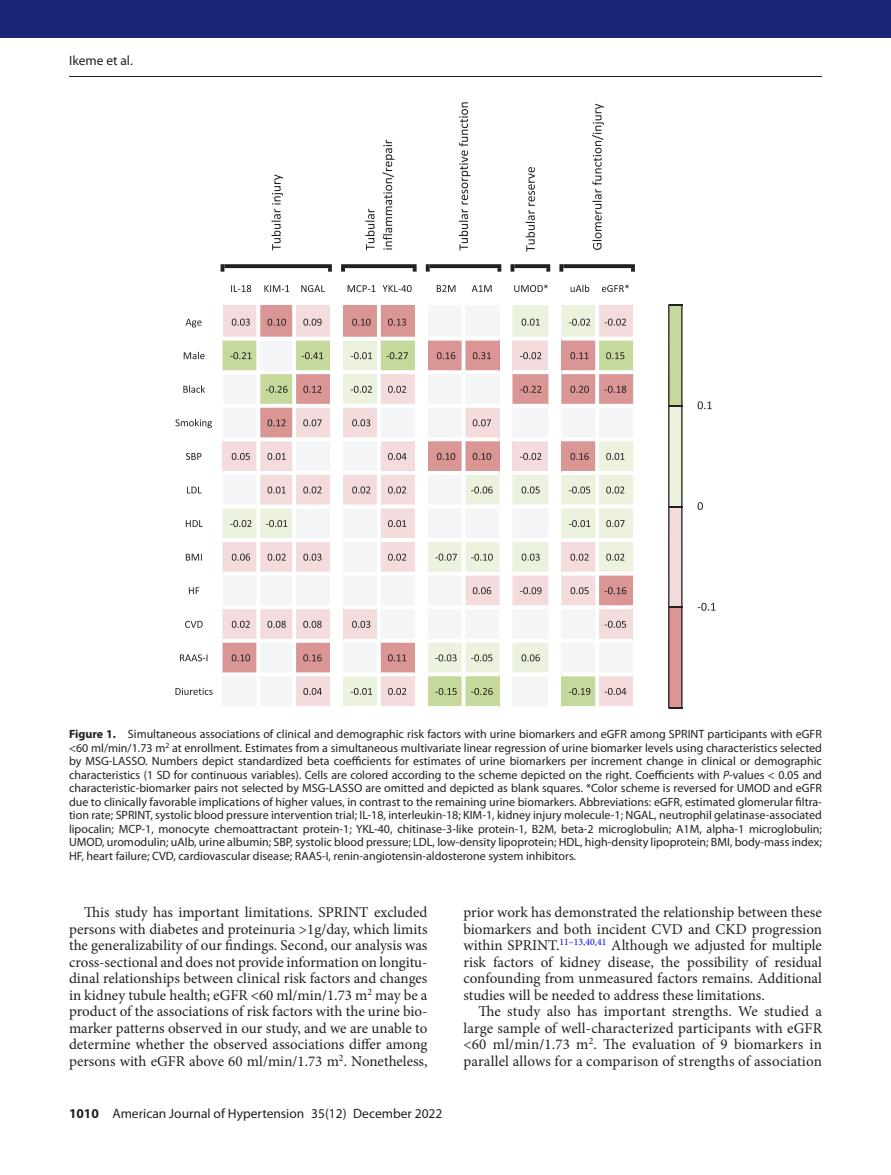
<style>
.page{position:relative;width:891px;height:1175px;background:#fff}
.page>*{position:absolute;margin:0;border:0;box-sizing:border-box;transform-origin:0 0}
.t1{font:15px/16.5px "Minion Pro";color:#231f20;text-align:justify}
.t2{font:13.5px "Myriad Pro";color:#231f20}
.t3{font:12px/13.5px "Myriad Pro";color:#231f20;text-align:justify}
.s1{font-weight:700}
.s2{font-style:italic}
</style>
<div class="page">
<hr style="left:69px;top:76px;width:753px;height:1px;background:#231f20">
<div style="left:0;top:0;width:891px;height:38px;background:#192575"></div>
<div style="left:222px;top:674px;width:72px;height:34px;background:#f4f5f6"></div>
<div style="left:294px;top:674px;width:36px;height:34px;background:#f3dcdb"></div>
<div style="left:343px;top:674px;width:36px;height:34px;background:#ebf2de"></div>
<div style="left:379px;top:674px;width:36px;height:34px;background:#f3dcdb"></div>
<div style="left:428px;top:674px;width:71px;height:34px;background:#c4d99b"></div>
<div style="left:512px;top:674px;width:36px;height:34px;background:#f4f5f6"></div>
<div style="left:561px;top:674px;width:36px;height:34px;background:#c4d99b"></div>
<div style="left:597px;top:674px;width:36px;height:34px;background:#f3dcdb"></div>
<div style="left:669px;top:674px;width:13px;height:34px;background:#d99694"></div>
<svg style="left:526px;top:167px;width:9px;height:85px"></svg>
<svg style="left:231px;top:284px;width:398px;height:8px"></svg>
<svg style="left:175px;top:688px;width:451px;height:7px"></svg>
<svg style="left:271px;top:174px;width:12px;height:76px"></svg>
<svg style="left:365px;top:209px;width:10px;height:41px"></svg>
<svg style="left:382px;top:140px;width:12px;height:109px"></svg>
<svg style="left:459px;top:102px;width:11px;height:148px"></svg>
<svg style="left:592px;top:104px;width:12px;height:146px"></svg>
<svg style="left:698px;top:401px;width:14px;height:8px"></svg>
<svg style="left:698px;top:502px;width:5px;height:8px"></svg>
<svg style="left:698px;top:603px;width:17px;height:7px"></svg>
<svg style="left:224px;top:264px;width:108px;height:4px"></svg>
<svg style="left:345px;top:264px;width:72px;height:4px"></svg>
<svg style="left:430px;top:264px;width:71px;height:4px"></svg>
<svg style="left:514px;top:264px;width:36px;height:4px"></svg>
<hr style="left:222px;top:672px;width:108px;height:4px;background:#fff">
<hr style="left:343px;top:672px;width:72px;height:4px;background:#fff">
<hr style="left:428px;top:672px;width:71px;height:4px;background:#fff">
<hr style="left:512px;top:672px;width:36px;height:4px;background:#fff">
<hr style="left:222px;top:706px;width:108px;height:3px;background:#fff">
<hr style="left:343px;top:706px;width:72px;height:3px;background:#fff">
<hr style="left:428px;top:706px;width:71px;height:3px;background:#fff">
<hr style="left:512px;top:706px;width:36px;height:3px;background:#fff">
<hr style="left:561px;top:706px;width:72px;height:3px;background:#fff">
<svg style="left:221px;top:264px;width:3px;height:7px"></svg>
<svg style="left:341px;top:264px;width:4px;height:7px"></svg>
<svg style="left:426px;top:264px;width:4px;height:7px"></svg>
<svg style="left:510px;top:264px;width:4px;height:7px"></svg>
<svg style="left:559px;top:264px;width:4px;height:7px"></svg>
<svg style="left:328px;top:268px;width:4px;height:3px"></svg>
<svg style="left:413px;top:268px;width:4px;height:3px"></svg>
<svg style="left:497px;top:268px;width:4px;height:3px"></svg>
<svg style="left:546px;top:268px;width:4px;height:3px"></svg>
<svg style="left:631px;top:268px;width:4px;height:3px"></svg>
<hr style="left:256px;top:305px;width:4px;height:404px;background:#fff">
<hr style="left:292px;top:305px;width:4px;height:404px;background:#fff">
<hr style="left:377px;top:305px;width:4px;height:404px;background:#fff">
<hr style="left:462px;top:305px;width:3px;height:404px;background:#fff">
<svg style="left:595px;top:676px;width:4px;height:30px"></svg>
<hr style="left:668px;top:304px;width:1px;height:404px;background:#231f20">
<hr style="left:681px;top:306px;width:1px;height:402px;background:#231f20">
<svg style="left:563px;top:264px;width:72px;height:4px"></svg>
<svg style="left:175px;top:304px;width:507px;height:370px"></svg>
<hr style="left:561px;top:639px;width:72px;height:3px;background:#fff">
<hr style="left:561px;top:672px;width:72px;height:4px;background:#fff">
<svg style="left:669px;top:707px;width:12px;height:1px"></svg>
<p class="t2" style="left:69px;top:52px;width:65px">Ikeme et al.</p>
<p class="t3" style="left:69px;top:727px;width:754px"><span class="s1">Figure 1.</span> Simultaneous associations of clinical and demographic risk factors with urine biomarkers and eGFR among SPRINT participants with eGFR &lt;60 ml/min/1.73 m<sup>2</sup> at enrollment. Estimates from a simultaneous multivariate linear regression of urine biomarker levels using characteristics selected by MSG-LASSO. Numbers depict standardized beta coefficients for estimates of urine biomarkers per increment change in clinical or demographic characteristics (1 SD for continuous variables). Cells are colored according to the scheme depicted on the right. Coefficients with <span class="s2">P</span>-values &lt; 0.05 and characteristic-biomarker pairs not selected by MSG-LASSO are omitted and depicted as blank squares. *Color scheme is reversed for UMOD and eGFR due to clinically favorable implications of higher values, in contrast to the remaining urine biomarkers. Abbreviations: eGFR, estimated glomerular filtra&shy;tion rate; SPRINT, systolic blood pressure intervention trial; IL-18, interleukin-18; KIM-1, kidney injury molecule-1; NGAL, neutrophil gelatinase-associated lipocalin; MCP-1, monocyte chemoattractant protein-1; YKL-40, chitinase-3-like protein-1, B2M, beta-2 microglobulin; A1M, alpha-1 microglobulin; UMOD, uromodulin; uAlb, urine albumin; SBP, systolic blood pressure; LDL, low-density lipoprotein; HDL, high-density lipoprotein; BMI, body-mass index; HF, heart failure; CVD, cardiovascular disease; RAAS-I, renin-angiotensin-aldosterone system inhibitors.</p>
<p class="t1" style="left:69px;top:904px;width:360px;text-indent:15px">This study has important limitations. SPRINT excluded persons with diabetes and proteinuria &gt;1g/day, which limits the generalizability of our findings. Second, our analysis was cross-sectional and does not provide information on longitu&shy;dinal relationships between clinical risk factors and changes in kidney tubule health; eGFR &lt;60 ml/min/1.73 m<sup>2</sup> may be a product of the associations of risk factors with the urine bio&shy;marker patterns observed in our study, and we are unable to determine whether the observed associations differ among persons with eGFR above 60 ml/min/1.73 m<sup>2</sup>. Nonetheless,</p>
<p class="t1" style="left:463px;top:904px;width:360px">prior work has demonstrated the relationship between these biomarkers and both incident CVD and CKD progression within SPRINT.<sup>11–13</sup><sup>,</sup><sup>40</sup><sup>,</sup><sup>41</sup> Although we adjusted for multiple risk factors of kidney disease, the possibility of residual confounding from unmeasured factors remains. Additional studies will be needed to address these limitations.</p>
<p class="t1" style="left:463px;top:1003px;width:360px;text-indent:15px">The study also has important strengths. We studied a large sample of well-characterized participants with eGFR &lt;60 ml/min/1.73 m<sup>2</sup>. The evaluation of 9 biomarkers in parallel allows for a comparison of strengths of association</p>
<p class="t2" style="left:69px;top:1105px;width:375px"><span class="s1">1010</span> American Journal of Hypertension 35(12) December 2022</p>
</div>
